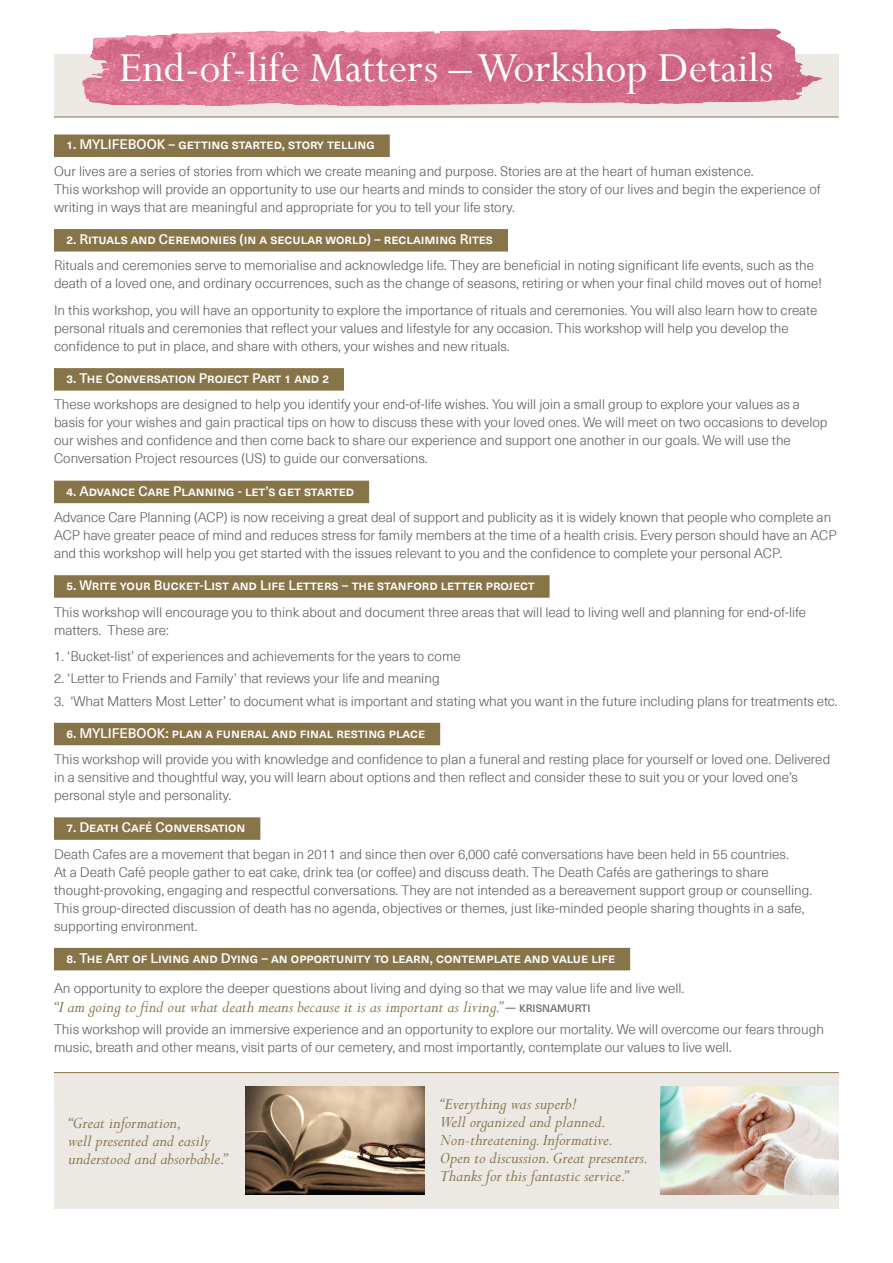
<style>
.page{position:relative;width:893px;height:1263px;background:#fff}
.page>*{position:absolute;margin:0;border:0;box-sizing:border-box;transform-origin:0 0}
.t1{font:46.05px "Perpetua";color:#fff}
.t2{font:italic 18px/18px "Perpetua";color:#877449}
.t3{font:300 13.5px/18px "Neue Haas Unica Pro";color:#58595b}
.t4{font:500 13.5px "Neue Haas Unica Pro";color:#fff}
.s1{font-family:"Neue Haas Unica Pro";font-weight:500;font-style:normal;font-size:10.5px;color:#6d6e71}
</style>
<div class="page">
<div style="left:54px;top:1073px;width:785px;height:136px;background:#ece8e4"></div>
<img style="left:246px;top:1086px;width:179px;height:109px">
<img style="left:660px;top:1086px;width:179px;height:109px">
<div style="left:54px;top:134px;width:336px;height:23px;background:#877449"></div>
<div style="left:54px;top:229px;width:454px;height:23px;background:#877449"></div>
<div style="left:54px;top:368px;width:290px;height:23px;background:#877449"></div>
<div style="left:54px;top:481px;width:315px;height:22px;background:#877449"></div>
<div style="left:54px;top:575px;width:496px;height:23px;background:#877449"></div>
<div style="left:54px;top:723px;width:386px;height:22px;background:#877449"></div>
<div style="left:54px;top:817px;width:206px;height:23px;background:#877449"></div>
<div style="left:54px;top:948px;width:576px;height:22px;background:#877449"></div>
<hr style="left:54px;top:1072px;width:785px;height:1px;background:#877449">
<hr style="left:54px;top:117px;width:785px;height:1px;background:#877449">
<img style="left:54px;top:28px;width:782px;height:109px">
<h1 class="t1" style="left:119px;top:39px;width:656px">End-of-life Matters – Workshop Details</h1>
<p class="t4" style="left:66px;top:136px;width:310px">1. MYLIFEBOOK – getting started, story telling</p>
<p class="t3" style="left:54px;top:162px;width:768px">Our lives are a series of stories from which we create meaning and purpose. Stories are at the heart of human existence.<br>This workshop will provide an opportunity to use our hearts and minds to consider the story of our lives and begin the experience of writing in ways that are meaningful and appropriate for you to tell your life story.</p>
<p class="t4" style="left:66px;top:231px;width:428px">2. Rituals and Ceremonies (in a secular world) – reclaiming Rites</p>
<p class="t3" style="left:54px;top:257px;width:769px">Rituals and ceremonies serve to memorialise and acknowledge life. They are beneficial in noting significant life events, such as the death of a loved one, and ordinary occurrences, such as the change of seasons, retiring or when your final child moves out of home!</p>
<p class="t3" style="left:54px;top:301px;width:765px">In this workshop, you will have an opportunity to explore the importance of rituals and ceremonies. You will also learn how to create personal rituals and ceremonies that reflect your values and lifestyle for any occasion. This workshop will help you develop the confidence to put in place, and share with others, your wishes and new rituals.</p>
<p class="t4" style="left:66px;top:370px;width:264px">3. The Conversation Project Part 1 and 2</p>
<p class="t3" style="left:54px;top:396px;width:775px">These workshops are designed to help you identify your end-of-life wishes. You will join a small group to explore your values as a basis for your wishes and gain practical tips on how to discuss these with your loved ones. We will meet on two occasions to develop our wishes and confidence and then come back to share our experience and support one another in our goals. We will use the Conversation Project resources (US) to guide our conversations.</p>
<p class="t4" style="left:66px;top:483px;width:289px">4. Advance Care Planning - let’s get started</p>
<p class="t3" style="left:54px;top:508px;width:784px">Advance Care Planning (ACP) is now receiving a great deal of support and publicity as it is widely known that people who complete an<br>ACP have greater peace of mind and reduces stress for family members at the time of a health crisis. Every person should have an ACP and this workshop will help you get started with the issues relevant to you and the confidence to complete your personal ACP.</p>
<p class="t4" style="left:66px;top:577px;width:467px">5. Write your Bucket-List and Life Letters – the stanford letter project</p>
<p class="t3" style="left:54px;top:603px;width:754px">This workshop will encourage you to think about and document three areas that will lead to living well and planning for end-of-life matters. These are:</p>
<p class="t3" style="left:54px;top:647px;width:408px">1. ‘Bucket-list’ of experiences and achievements for the years to come</p>
<p class="t3" style="left:54px;top:670px;width:387px">2. ‘Letter to Friends and Family’ that reviews your life and meaning</p>
<p class="t3" style="left:54px;top:692px;width:785px">3. ‘What Matters Most Letter’ to document what is important and stating what you want in the future including plans for treatments etc.</p>
<p class="t4" style="left:66px;top:725px;width:360px">6. MYLIFEBOOK: plan a funeral and final resting place</p>
<p class="t3" style="left:54px;top:750px;width:778px">This workshop will provide you with knowledge and confidence to plan a funeral and resting place for yourself or loved one. Delivered in a sensitive and thoughtful way, you will learn about options and then reflect and consider these to suit you or your loved one’s personal style and personality.</p>
<p class="t4" style="left:66px;top:819px;width:181px">7. Death Café Conversation</p>
<p class="t3" style="left:54px;top:845px;width:760px">Death Cafes are a movement that began in 2011 and since then over 6,000 café conversations have been held in 55 countries.<br>At a Death Café people gather to eat cake, drink tea (or coffee) and discuss death. The Death Cafés are gatherings to share thought-provoking, engaging and respectful conversations. They are not intended as a bereavement support group or counselling.<br>This group-directed discussion of death has no agenda, objectives or themes, just like-minded people sharing thoughts in a safe, supporting environment.</p>
<p class="t4" style="left:66px;top:950px;width:550px">8. The Art of Living and Dying – an opportunity to learn, contemplate and value life</p>
<p class="t3" style="left:54px;top:980px;width:632px">An opportunity to explore the deeper questions about living and dying so that we may value life and live well.</p>
<h2 class="t2" style="left:54px;top:998px;width:538px">“I am going to find out what death means because it is as important as living.” <span class="s1">— KRISNAMURTI</span></h2>
<p class="t3" style="left:54px;top:1020px;width:771px">This workshop will provide an immersive experience and an opportunity to explore our mortality. We will overcome our fears through music, breath and other means, visit parts of our cemetery, and most importantly, contemplate our values to live well.</p>
<h2 class="t2" style="left:68px;top:1114px;width:160px">“Great information,<br>well presented and easily understood and absorbable.”</h2>
<h2 class="t2" style="left:440px;top:1096px;width:210px">“Everything was superb!<br>Well organized and planned.<br>Non-threatening. Informative.<br>Open to discussion. Great presenters.<br>Thanks for this fantastic service.”</h2>
</div>
